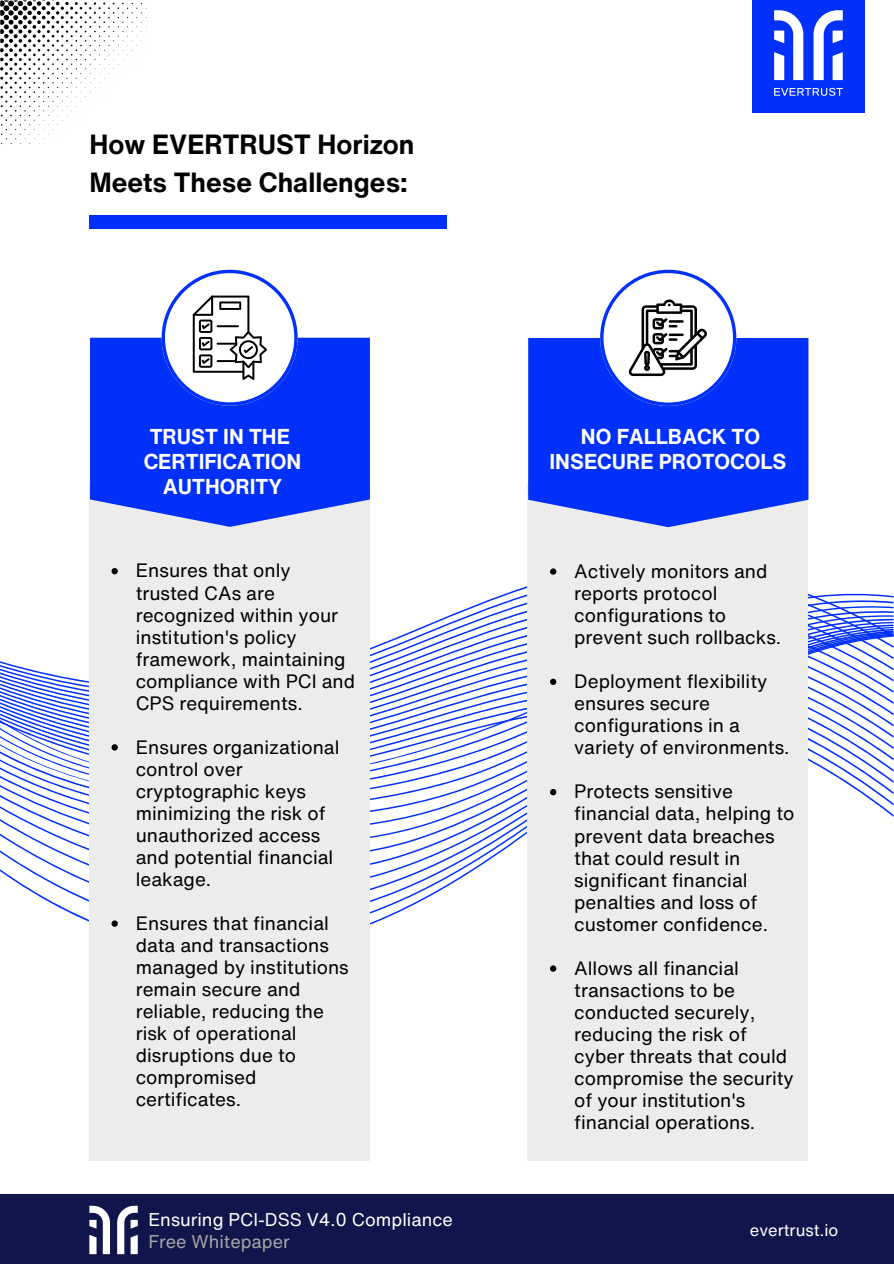
<style>
.page{position:relative;width:894px;height:1264px;background:#fff}
.page>*{position:absolute;margin:0;border:0;box-sizing:border-box;transform-origin:0 0}
.t1{font:700 27px/37.2px "Helvetica Now Text";color:#000}
.t2{font:700 21px/25.2px "Helvetica Now Text";color:#fff;text-align:center}
.t3{font:18.9px/22px "Helvetica Now Text";color:#000}
.t4{font:18px "Helvetica Now Text";color:#fff}
.t5{font:18px "Helvetica Now Text";color:#a6a6a6}
.t6{font:16.5px "Helvetica Now Text";color:#fff}
</style>
<div class="page">
<div style="left:89px;top:215px;width:357px;height:14px;background:#0030f9"></div>
<div style="left:0;top:1193px;width:893px;height:70px;background:#10154b"></div>
<svg style="left:89px;top:1205px;width:21px;height:49px"></svg>
<svg style="left:117px;top:1205px;width:21px;height:49px"></svg>
<div style="left:752px;top:0;width:112px;height:112px;background:#0030f9"></div>
<svg style="left:774px;top:10px;width:29px;height:70px"></svg>
<svg style="left:813px;top:10px;width:29px;height:70px"></svg>
<svg style="left:774px;top:88px;width:68px;height:8px"></svg>
<svg style="left:0;top:0;width:147px;height:144px"></svg>
<svg style="left:0;top:817px;width:527px;height:108px"></svg>
<svg style="left:468px;top:599px;width:425px;height:9px"></svg>
<svg style="left:443px;top:608px;width:450px;height:10px"></svg>
<svg style="left:424px;top:618px;width:469px;height:8px"></svg>
<svg style="left:403px;top:626px;width:490px;height:9px"></svg>
<svg style="left:380px;top:635px;width:513px;height:9px"></svg>
<svg style="left:370px;top:644px;width:523px;height:9px"></svg>
<svg style="left:0;top:653px;width:893px;height:9px"></svg>
<svg style="left:0;top:662px;width:893px;height:9px"></svg>
<svg style="left:0;top:671px;width:893px;height:9px"></svg>
<svg style="left:0;top:680px;width:893px;height:9px"></svg>
<svg style="left:0;top:689px;width:893px;height:8px"></svg>
<svg style="left:0;top:697px;width:893px;height:9px"></svg>
<svg style="left:0;top:706px;width:893px;height:111px"></svg>
<div style="left:89px;top:482px;width:281px;height:678px;background:#ececec"></div>
<svg style="left:90px;top:338px;width:280px;height:189px;background:#1440f7"></svg>
<svg style="left:161px;top:270px;width:136px;height:136px"></svg>
<hr style="left:216px;top:325px;width:23px;height:2px;background:#000">
<hr style="left:216px;top:343px;width:21px;height:2px;background:#000">
<hr style="left:216px;top:360px;width:21px;height:2px;background:#000">
<div style="left:527px;top:482px;width:281px;height:678px;background:#ececec"></div>
<svg style="left:528px;top:338px;width:280px;height:189px;background:#1440f7"></svg>
<svg style="left:600px;top:270px;width:136px;height:136px"></svg>
<svg style="left:111px;top:568px;width:7px;height:6px"></svg>
<svg style="left:111px;top:744px;width:7px;height:6px"></svg>
<svg style="left:111px;top:920px;width:7px;height:6px"></svg>
<svg style="left:550px;top:568px;width:6px;height:6px"></svg>
<svg style="left:550px;top:678px;width:6px;height:7px"></svg>
<svg style="left:550px;top:789px;width:6px;height:6px"></svg>
<svg style="left:550px;top:965px;width:6px;height:6px"></svg>
<p class="t1" style="left:89px;top:126px;width:326px">How EVERTRUST Horizon<br>Meets These Challenges:</p>
<p class="t2" style="left:144px;top:423px;width:159px">TRUST IN THE<br>CERTIFICATION<br>AUTHORITY</p>
<h2 class="t3" style="left:136px;top:559px;width:221px">Ensures that only trusted CAs are recognized within your institution's policy framework, maintaining compliance with PCI and<br>CPS requirements.</h2>
<h2 class="t3" style="left:136px;top:735px;width:205px">Ensures organizational control over cryptographic keys minimizing the risk of unauthorized access and potential financial leakage.</h2>
<p class="t3" style="left:136px;top:911px;width:214px">Ensures that financial data and transactions managed by institutions remain secure and reliable, reducing the risk of operational disruptions due to compromised certificates.</p>
<p class="t4" style="left:148px;top:1206px;width:306px">Ensuring PCI-DSS V4.0 Compliance</p>
<h1 class="t5" style="left:148px;top:1227px;width:143px">Free Whitepaper</h1>
<p class="t2" style="left:549px;top:423px;width:238px">NO FALLBACK TO<br>INSECURE PROTOCOLS</p>
<p class="t3" style="left:574px;top:559px;width:208px">Actively monitors and reports protocol configurations to prevent such rollbacks.</p>
<p class="t3" style="left:574px;top:670px;width:217px">Deployment flexibility ensures secure configurations in a variety of environments.</p>
<p class="t3" style="left:574px;top:780px;width:221px">Protects sensitive financial data, helping to prevent data breaches that could result in significant financial penalties and loss of customer confidence.</p>
<p class="t3" style="left:574px;top:956px;width:221px">Allows all financial transactions to be conducted securely, reducing the risk of cyber threats that could compromise the security of your institution's financial operations.</p>
<p class="t6" style="left:749px;top:1217px;width:90px">evertrust.io</p>
</div>
